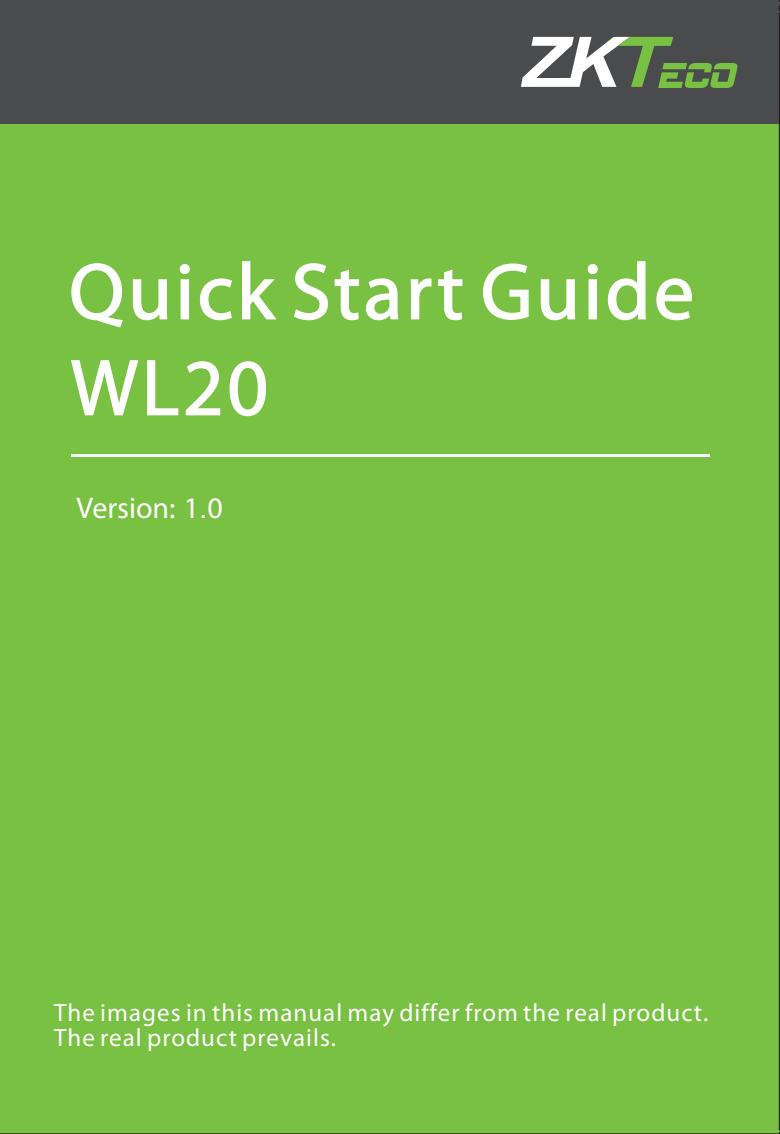
<style>
.page{position:relative;width:780px;height:1134px;background:#fff}
.page>*{position:absolute;margin:0;border:0;box-sizing:border-box;transform-origin:0 0}
.t1{font:80px/96px "Myriad Pro";letter-spacing:.04em;color:#fff}
.t2{font:30px "Myriad Pro";color:#fff}
.t3{font:25px/25px "Myriad Pro";letter-spacing:.04em;color:#fff}
.s1{font-family:"Arial"}
</style>
<div class="page">
<div style="left:0;top:124px;width:780px;height:1010px;background:#79c142"></div>
<div style="left:0;top:0;width:780px;height:124px;background:#4a4b4c"></div>
<svg style="left:71px;top:263px;width:52px;height:65px"></svg>
<svg style="left:132px;top:279px;width:36px;height:42px"></svg>
<svg style="left:179px;top:264px;width:11px;height:56px"></svg>
<svg style="left:199px;top:278px;width:33px;height:43px"></svg>
<svg style="left:242px;top:261px;width:35px;height:59px"></svg>
<svg style="left:294px;top:263px;width:105px;height:58px"></svg>
<svg style="left:410px;top:269px;width:53px;height:52px"></svg>
<svg style="left:483px;top:263px;width:46px;height:57px"></svg>
<svg style="left:540px;top:279px;width:36px;height:42px"></svg>
<svg style="left:587px;top:264px;width:11px;height:56px"></svg>
<svg style="left:607px;top:261px;width:39px;height:60px"></svg>
<svg style="left:656px;top:278px;width:36px;height:43px"></svg>
<svg style="left:71px;top:360px;width:68px;height:56px"></svg>
<svg style="left:147px;top:360px;width:32px;height:56px"></svg>
<svg style="left:185px;top:361px;width:36px;height:55px"></svg>
<svg style="left:229px;top:361px;width:37px;height:56px"></svg>
<hr style="left:71px;top:454px;width:638px;height:2px;background:#f4f8f6">
<hr style="left:0;top:1133px;width:780px;height:1px;background:#231f20">
<hr style="left:778px;top:13px;width:2px;height:1117px;background:#231f20">
<svg style="left:521px;top:37px;width:216px;height:51px"></svg>
<h1 class="t1" style="left:69px;top:243px;width:626px">Quick Start Guide<br>WL20</h1>
<p class="t2" style="left:77px;top:490px;width:148px">Version: 1<span class="s1">.</span>0</p>
<p class="t3" style="left:54px;top:999px;width:655px">The images in this manual may differ from the real product.<br>The real product prevails.</p>
</div>
